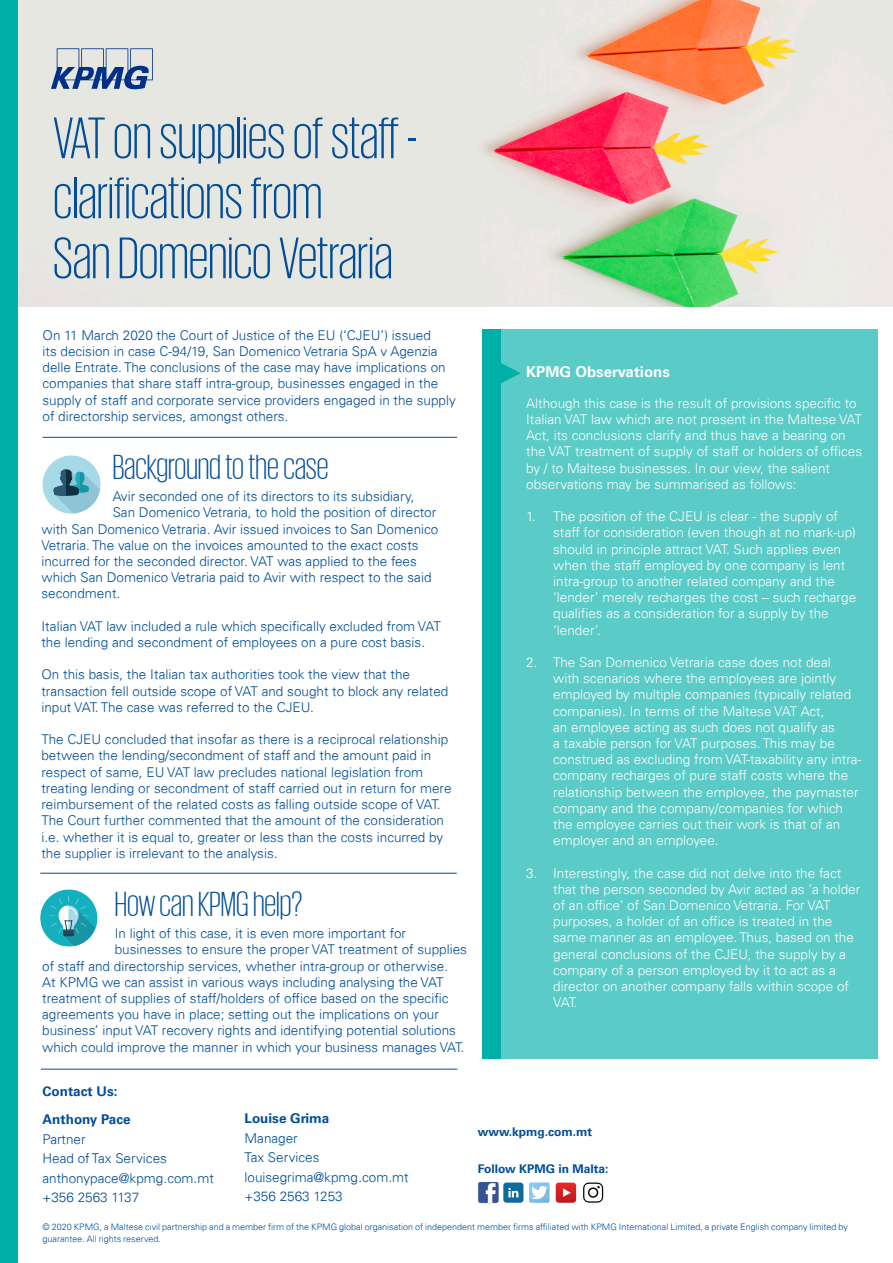
<style>
.page{position:relative;width:893px;height:1263px;background:#fff}
.page>*{position:absolute;margin:0;border:0;box-sizing:border-box;transform-origin:0 0}
.t1{font:300 60px/60px "KPMG";color:#014d97}
.t2{font:300 36px "KPMG";color:#014d97}
.t3{font:700 15px "Univers 65";color:#fff}
.t4{font:300 13.5px/16.2px "Univers 45";color:#014d97}
.t5{font:300 13.5px/16.2px "Univers 45";color:#fff}
.t6{font:700 13.5px/28.5px "Univers 65";color:#014d97}
.t7{font:700 12px "Univers 65";color:#014d97}
.Legal_6pt{font:300 9px/12px "Univers 45";color:#014d97}
</style>
<div class="page">
<img style="left:17px;top:0;width:876px;height:306px">
<div style="left:0;top:0;width:17px;height:1263px;background:#00afa8"></div>
<hr style="left:43px;top:437px;width:414px;height:1px;background:#014d97">
<svg style="left:43px;top:455px;width:58px;height:58px"></svg>
<div style="left:483px;top:330px;width:395px;height:729px;background:#5acbc6"></div>
<div style="left:483px;top:330px;width:18px;height:729px;background:#00afa8"></div>
<svg style="left:501px;top:363px;width:20px;height:20px"></svg>
<hr style="left:40px;top:873px;width:417px;height:1px;background:#014d97">
<svg style="left:40px;top:889px;width:57px;height:57px"></svg>
<img style="left:556px;top:1182px;width:20px;height:21px">
<svg style="left:583px;top:1182px;width:20px;height:21px"></svg>
<div style="left:589px;top:1189px;width:8px;height:7px;background:#fefefe;border-radius:50%"></div>
<svg style="left:503px;top:1182px;width:20px;height:21px"></svg>
<svg style="left:529px;top:1182px;width:21px;height:21px"></svg>
<img style="left:478px;top:1182px;width:21px;height:21px">
<hr style="left:41px;top:1069px;width:416px;height:1px;background:#014d97">
<svg style="left:51px;top:48px;width:102px;height:41px"></svg>
<p class="t1" style="left:53px;top:107px;width:365px">VAT on supplies of staff - clarifications from<br>San Domenico Vetraria</p>
<p class="t4" style="left:43px;top:327px;width:415px">On 11 March 2020 the Court of Justice of the EU (‘CJEU’) issued<br>its decision in case C-94/19, San Domenico Vetraria SpA v Agenzia delle Entrate. The conclusions of the case may have implications on companies that share staff intra-group, businesses engaged in the supply of staff and corporate service providers engaged in the supply of directorship services, amongst others.</p>
<p class="t2" style="left:113px;top:449px;width:217px">Background to the case</p>
<p class="t4" style="left:113px;top:488px;width:303px">Avir seconded one of its directors to its subsidiary,</p>
<p class="t4" style="left:113px;top:505px;width:325px">San Domenico Vetraria, to hold the position of director</p>
<p class="t4" style="left:41px;top:521px;width:398px">with San Domenico Vetraria. Avir issued invoices to San Domenico</p>
<p class="t4" style="left:41px;top:537px;width:379px">Vetraria. The value on the invoices amounted to the exact costs</p>
<p class="t4" style="left:41px;top:553px;width:377px">incurred for the seconded director. VAT was applied to the fees</p>
<p class="t4" style="left:41px;top:569px;width:392px">which San Domenico Vetraria paid to Avir with respect to the said</p>
<p class="t4" style="left:41px;top:586px;width:80px">secondment.</p>
<p class="t4" style="left:41px;top:618px;width:401px">Italian VAT law included a rule which specifically excluded from VAT the lending and secondment of employees on a pure cost basis.</p>
<p class="t4" style="left:41px;top:667px;width:408px">On this basis, the Italian tax authorities took the view that the transaction fell outside scope of VAT and sought to block any related input VAT. The case was referred to the CJEU.</p>
<p class="t4" style="left:41px;top:731px;width:412px">The CJEU concluded that insofar as there is a reciprocal relationship between the lending/secondment of staff and the amount paid in respect of same, EU VAT law precludes national legislation from treating lending or secondment of staff carried out in return for mere reimbursement of the related costs as falling outside scope of VAT.<br>The Court further commented that the amount of the consideration i.e. whether it is equal to, greater or less than the costs incurred by the supplier is irrelevant to the analysis.</p>
<p class="t2" style="left:115px;top:886px;width:189px">How can KPMG help?</p>
<p class="t4" style="left:115px;top:925px;width:293px">In light of this case, it is even more important for</p>
<p class="t4" style="left:115px;top:941px;width:354px">businesses to ensure the proper VAT treatment of supplies</p>
<p class="t4" style="left:42px;top:958px;width:408px">of staff and directorship services, whether intra-group or otherwise.</p>
<p class="t4" style="left:42px;top:974px;width:423px">At KPMG we can assist in various ways including analysing the VAT treatment of supplies of staff/holders of office based on the specific agreements you have in place; setting out the implications on your business’ input VAT recovery rights and identifying potential solutions which could improve the manner in which your business manages VAT.</p>
<p class="t3" style="left:526px;top:363px;width:145px">KPMG Observations</p>
<p class="t5" style="left:526px;top:395px;width:337px">Although this case is the result of provisions specific to Italian VAT law which are not present in the Maltese VAT Act, its conclusions clarify and thus have a bearing on the VAT treatment of supply of staff or holders of offices by / to Maltese businesses. In our view, the salient observations may be summarised as follows:</p>
<p class="t5" style="left:553px;top:508px;width:304px;text-indent:-27px">1. The position of the CJEU is clear - the supply of staff for consideration (even though at no mark-up) should in principle attract VAT. Such applies even when the staff employed by one company is lent intra-group to another related company and the ‘lender’ merely recharges the cost – such recharge qualifies as a consideration for a supply by the ‘lender’.</p>
<p class="t5" style="left:553px;top:654px;width:310px;text-indent:-27px">2. The San Domenico Vetraria case does not deal<br>with scenarios where the employees are jointly employed by multiple companies (typically related companies). In terms of the Maltese VAT Act,<br>an employee acting as such does not qualify as<br>a taxable person for VAT purposes. This may be construed as excluding from VAT-taxability any intra&shy;company recharges of pure staff costs where the relationship between the employee, the paymaster company and the company/companies for which the employee carries out their work is that of an employer and an employee.</p>
<p class="t5" style="left:553px;top:865px;width:309px;text-indent:-27px">3. Interestingly, the case did not delve into the fact that the person seconded by Avir acted as ‘a holder of an office’ of San Domenico Vetraria. For VAT purposes, a holder of an office is treated in the same manner as an employee. Thus, based on the general conclusions of the CJEU, the supply by a company of a person employed by it to act as a director on another company falls within scope of VAT.</p>
<p class="t6" style="left:43px;top:1077px;width:90px">Contact Us:<br>Anthony Pace</p>
<p class="t4" style="left:43px;top:1131px;width:45px">Partner</p>
<p class="t4" style="left:43px;top:1150px;width:126px">Head of Tax Services</p>
<p class="t4" style="left:43px;top:1170px;width:173px">anthonypace@kpmg.com.mt</p>
<p class="t4" style="left:43px;top:1189px;width:98px">+356 2563 1137</p>
<p class="t6" style="left:244px;top:1104px;width:86px">Louise Grima</p>
<p class="t4" style="left:244px;top:1130px;width:55px">Manager</p>
<p class="t4" style="left:244px;top:1149px;width:77px">Tax Services</p>
<p class="t4" style="left:244px;top:1169px;width:166px">louisegrima@kpmg.com.mt</p>
<p class="t4" style="left:244px;top:1188px;width:100px">+356 2563 1253</p>
<p class="t7" style="left:478px;top:1124px;width:116px">www.kpmg.com.mt</p>
<p class="t7" style="left:478px;top:1162px;width:132px">Follow KPMG in Malta:</p>
<p class="Legal_6pt" style="left:43px;top:1220px;width:807px">© 2020 KPMG, a Maltese civil partnership and a member firm of the KPMG global organisation of independent member firms affiliated with KPMG International Limited, a private English company limited by guarantee. All rights reserved.</p>
</div>
